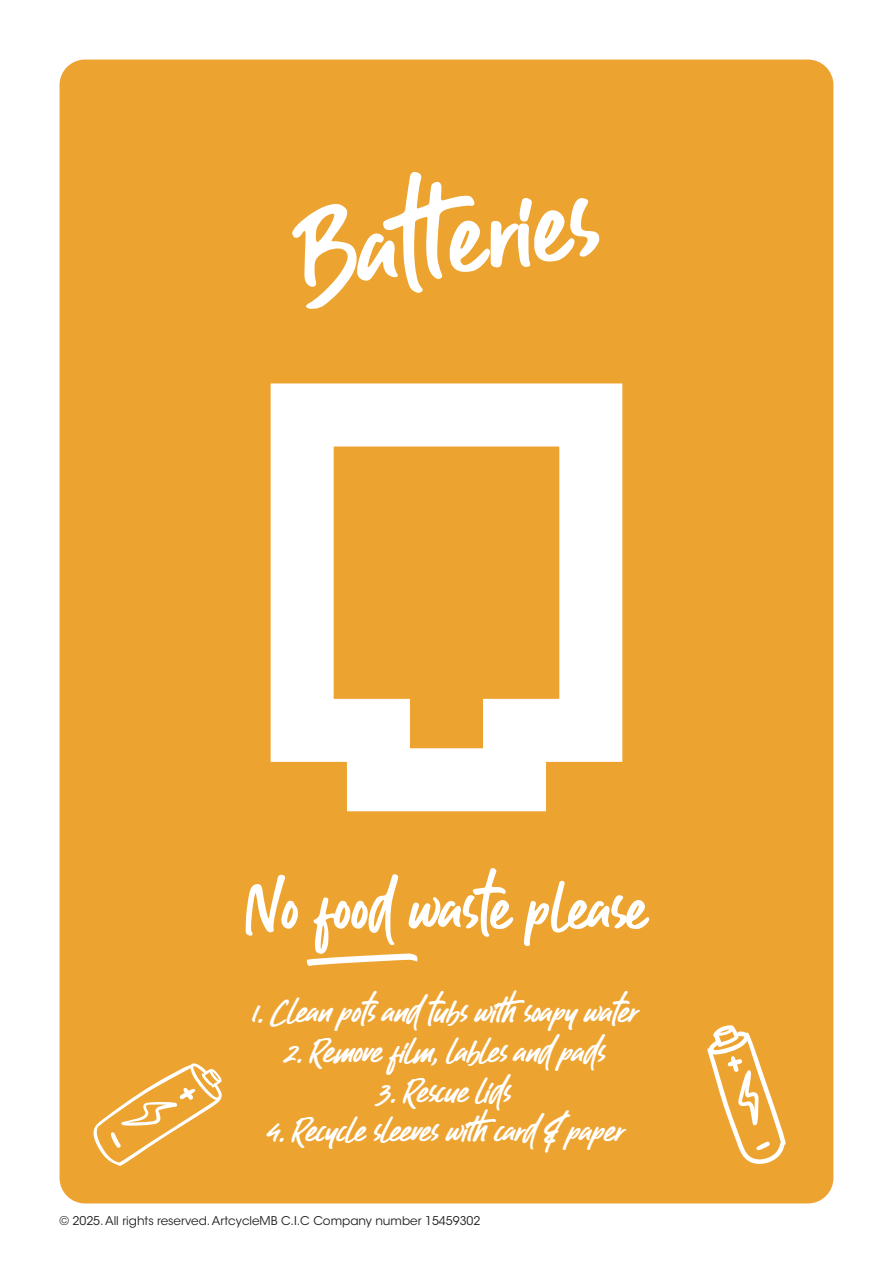
<style>
.page{position:relative;width:893px;height:1263px;background:#fff}
.page>*{position:absolute;margin:0;border:0;box-sizing:border-box;transform-origin:0 0}
.t1{font:112.2px "Guthen Bloots Basic";color:#fff}
.t2{font:73.05px "Guthen Bloots Swash";color:#fff}
.t3{font:64.05px "Guthen Bloots Basic";color:#fff}
.t4{font:33px "Guthen Bloots Slant";color:#fff}
.t5{font:12px "ITC Avant Garde Std";color:#231f20}
</style>
<div class="page">
<div style="left:60px;top:60px;width:773px;height:1143px;background:#eca330;border-radius:26px"></div>
<svg style="left:270px;top:383px;width:353px;height:429px"></svg>
<svg style="left:93px;top:1063px;width:129px;height:103px"></svg>
<svg style="left:707px;top:1025px;width:79px;height:139px"></svg>
<p class="t1" style="left:293px;top:184px;width:299px;rotate:-7deg">Batt eries</p>
<p class="t3" style="left:246px;top:867px;width:403px">No food waste please</p>
<p class="t2" style="left:303px;top:927px;width:120px">s</p>
<p class="t4" style="left:254px;top:991px;width:385px">1. Clean pots and tubs with soapy water</p>
<p class="t4" style="left:287px;top:1030px;width:321px">2. Remove film, lables and pads</p>
<p class="t4" style="left:381px;top:1070px;width:133px">3. Rescue lids</p>
<p class="t4" style="left:268px;top:1109px;width:358px">4. Recycle sleeves with card &amp; paper</p>
<p class="t5" style="left:60px;top:1213px;width:422px">© 2025. All rights reserved. ArtcycleMB C.I.C Company number 15459302</p>
</div>
